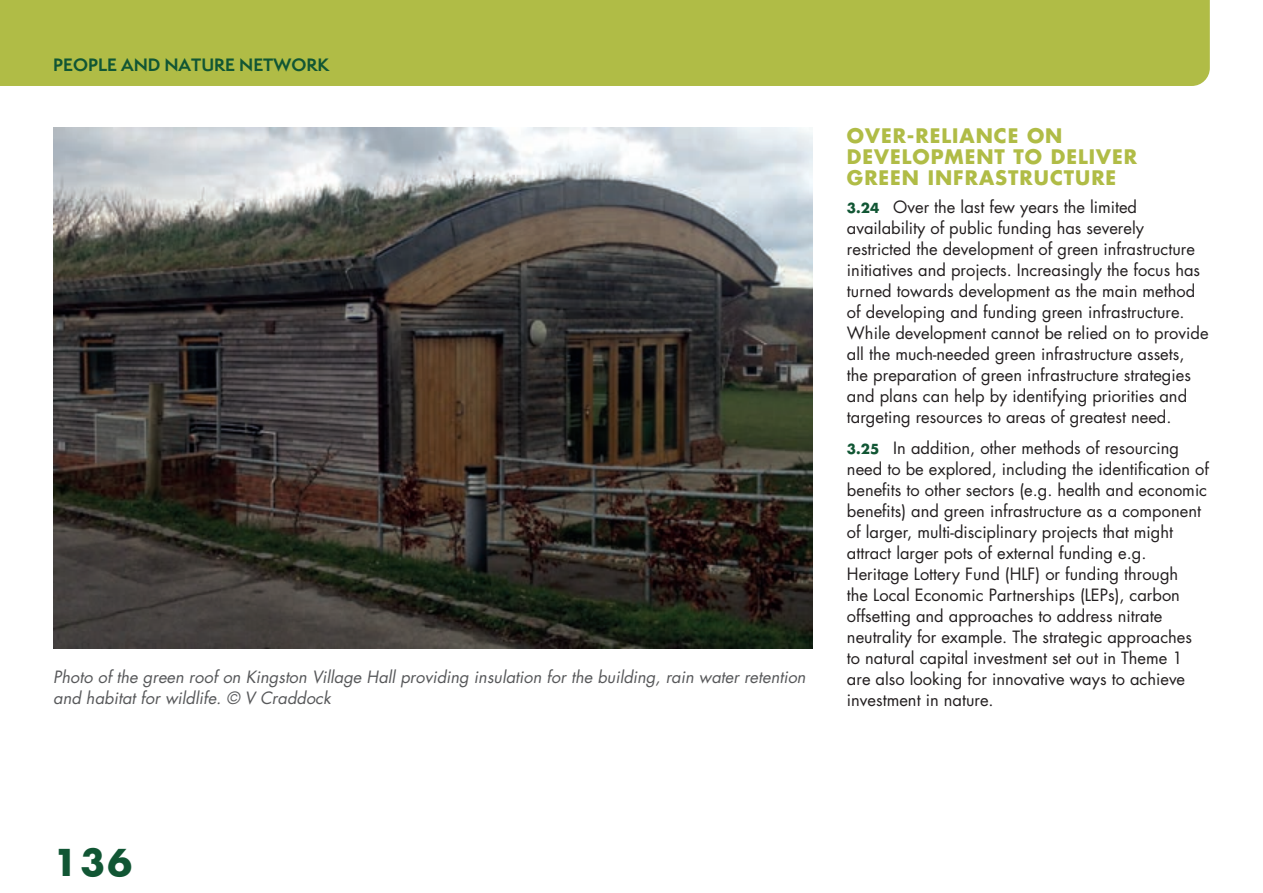
<style>
.page{position:relative;width:1263px;height:893px;background:#fff}
.page>*{position:absolute;margin:0;border:0;box-sizing:border-box;transform-origin:0 0}
.t1{font:700 36px "Futura";color:#115634}
.HeadC{font:700 19.5px/21px "Futura";letter-spacing:.05em;color:#b0bc46}
.t2{font:16.5px/21px "Futura";color:#231f20}
.FigureSource{font:italic 16.5px/21px "Futura";color:#57585a}
.t3{font:700 16.5px "Semplicita Pro";color:#115634}
.s1{font-weight:700;font-size:13.5px;color:#115634}
</style>
<div class="page">
<img style="left:53px;top:128px;width:760px;height:520px">
<div style="left:0;top:0;width:1210px;height:86px;background:#b0bc46"></div>
<p class="t3" style="left:53px;top:53px;width:278px">PEOPLE AND NATURE NETWORK</p>
<p class="FigureSource" style="left:53px;top:666px;width:754px">Photo of the green roof on Kingston Village Hall providing insulation for the building, rain water retention and habitat for wildlife. © V Craddock</p>
<p class="HeadC" style="left:847px;top:125px;width:291px">OVER-RELIANCE ON<br>DEVELOPMENT TO DELIVER<br>GREEN INFRASTRUCTURE</p>
<p class="t2" style="left:847px;top:196px;width:363px"><span class="s1">3.24</span> Over the last few years the limited availability of public funding has severely restricted the development of green infrastructure initiatives and projects. Increasingly the focus has turned towards development as the main method of developing and funding green infrastructure.<br>While development cannot be relied on to provide all the much-needed green infrastructure assets, the preparation of green infrastructure strategies and plans can help by identifying priorities and targeting resources to areas of greatest need.</p>
<p class="t2" style="left:847px;top:437px;width:364px"><span class="s1">3.25</span> In addition, other methods of resourcing need to be explored, including the identification of benefits to other sectors (e.g. health and economic benefits) and green infrastructure as a component of larger, multi-disciplinary projects that might attract larger pots of external funding e.g.<br>Heritage Lottery Fund (HLF) or funding through<br>the Local Economic Partnerships (LEPs), carbon offsetting and approaches to address nitrate neutrality for example. The strategic approaches to natural capital investment set out in Theme 1 are also looking for innovative ways to achieve investment in nature.</p>
<h1 class="t1" style="left:53px;top:837px;width:81px">136</h1>
</div>
